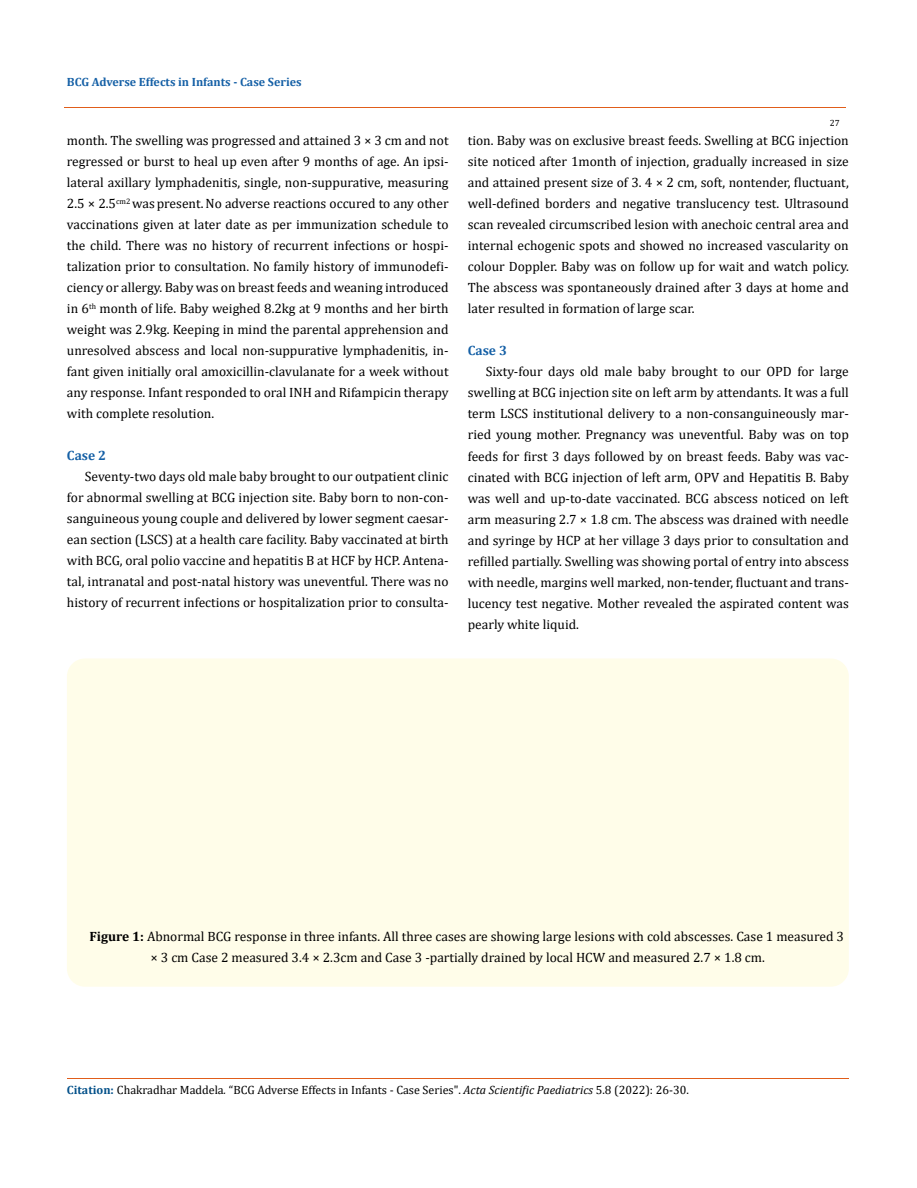
<style>
.page{position:relative;width:917px;height:1188px;background:#fff}
.page>*{position:absolute;margin:0;border:0;box-sizing:border-box;transform-origin:0 0}
.t1{font:13.5px/21px "Cambria";color:#000;text-align:justify}
.t2{font:700 13.5px "Cambria";color:#1560a6}
.t3{font:12px "Cambria";color:#000}
.t4{font:700 12px "Cambria";color:#1560a6}
.t5{font:9px "Cambria";color:#000}
.s1{font-weight:700}
.s2{font-weight:700;color:#035089}
.s3{font-style:italic}
</style>
<div class="page">
<div style="left:67px;top:658px;width:781px;height:329px;background:#fffde9;border-radius:18px"></div>
<hr style="left:64px;top:108px;width:781px;height:1px;background:#e05d1a">
<hr style="left:67px;top:1078px;width:781px;height:1px;background:#e05d1a">
<p class="t4" style="left:67px;top:73px;width:236px">BCG Adverse Effects in Infants - Case Series</p>
<p class="t1" style="left:67px;top:130px;width:383px">month. The swelling was progressed and attained 3 × 3 cm and not regressed or burst to heal up even after 9 months of age. An ipsi&shy;lateral axillary lymphadenitis, single, non-suppurative, measuring 2.5 × 2.5<sup>cm2</sup> waspresent.No adverse reactions occured to any other vaccinations given at later date as per immunization schedule to the child. There was no history of recurrent infections or hospi&shy;talization prior to consultation. No family history of immunodefi&shy;ciency or allergy. Baby was on breast feeds and weaning introduced in 6<sup>th</sup> month of life. Baby weighed 8.2kg at 9 months and her birth weight was 2.9kg. Keeping in mind the parental apprehension and unresolved abscess and local non-suppurative lymphadenitis, in&shy;fant given initially oral amoxicillin-clavulanate for a week without any response. Infant responded to oral INH and Rifampicin therapy with complete resolution.</p>
<p class="t2" style="left:67px;top:446px;width:41px">Case 2</p>
<p class="t1" style="left:67px;top:466px;width:383px;text-indent:18px">Seventy-two days old male baby brought to our outpatient clinic for abnormal swelling at BCG injection site. Baby born to non-con&shy;sanguineous young couple and delivered by lower segment caesar&shy;ean section (LSCS) at a health care facility. Baby vaccinated at birth with BCG, oral polio vaccine and hepatitis B at HCF by HCP. Antena&shy;tal, intranatal and post-natal history was uneventful. There was no history of recurrent infections or hospitalization prior to consulta-</p>
<p class="t5" style="left:829px;top:118px;width:11px">27</p>
<p class="t1" style="left:468px;top:130px;width:382px">tion. Baby was on exclusive breast feeds. Swelling at BCG injection site noticed after 1month of injection, gradually increased in size and attained present size of 3. 4 × 2 cm, soft, nontender, fluctuant, well-defined borders and negative translucency test. Ultrasound scan revealed circumscribed lesion with anechoic central area and internal echogenic spots and showed no increased vascularity on colour Doppler. Baby was on follow up for wait and watch policy.<br>The abscess was spontaneously drained after 3 days at home and later resulted in formation of large scar.</p>
<p class="t2" style="left:468px;top:341px;width:41px">Case 3</p>
<p class="t1" style="left:468px;top:361px;width:382px;text-indent:18px">Sixty-four days old male baby brought to our OPD for large swelling at BCG injection site on left arm by attendants. It was a full term LSCS institutional delivery to a non-consanguineously mar&shy;ried young mother. Pregnancy was uneventful. Baby was on top feeds for first 3 days followed by on breast feeds. Baby was vac&shy;cinated with BCG injection of left arm, OPV and Hepatitis B. Baby was well and up-to-date vaccinated. BCG abscess noticed on left arm measuring 2.7 × 1.8 cm. The abscess was drained with needle and syringe by HCP at her village 3 days prior to consultation and refilled partially. Swelling was showing portal of entry into abscess with needle, margins well marked, non-tender, fluctuant and trans&shy;lucency test negative. Mother revealed the aspirated content was pearly white liquid.</p>
<p class="t1" style="left:150px;top:925px;width:695px;text-indent:-61px"><span class="s1">Figure 1:</span> Abnormal BCG response in three infants. All three cases are showing large lesions with cold abscesses. Case 1 measured 3 × 3 cm Case 2 measured 3.4 × 2.3cm and Case 3 -partially drained by local HCW and measured 2.7 × 1.8 cm.</p>
<p class="t3" style="left:67px;top:1083px;width:623px"><span class="s2">Citation:</span> Chakradhar Maddela<span class="s3">.</span> “BCG Adverse Effects in Infants - Case Series". <span class="s3">Acta Scientific Paediatrics</span> 5.8 (2022): 26-30.</p>
</div>
